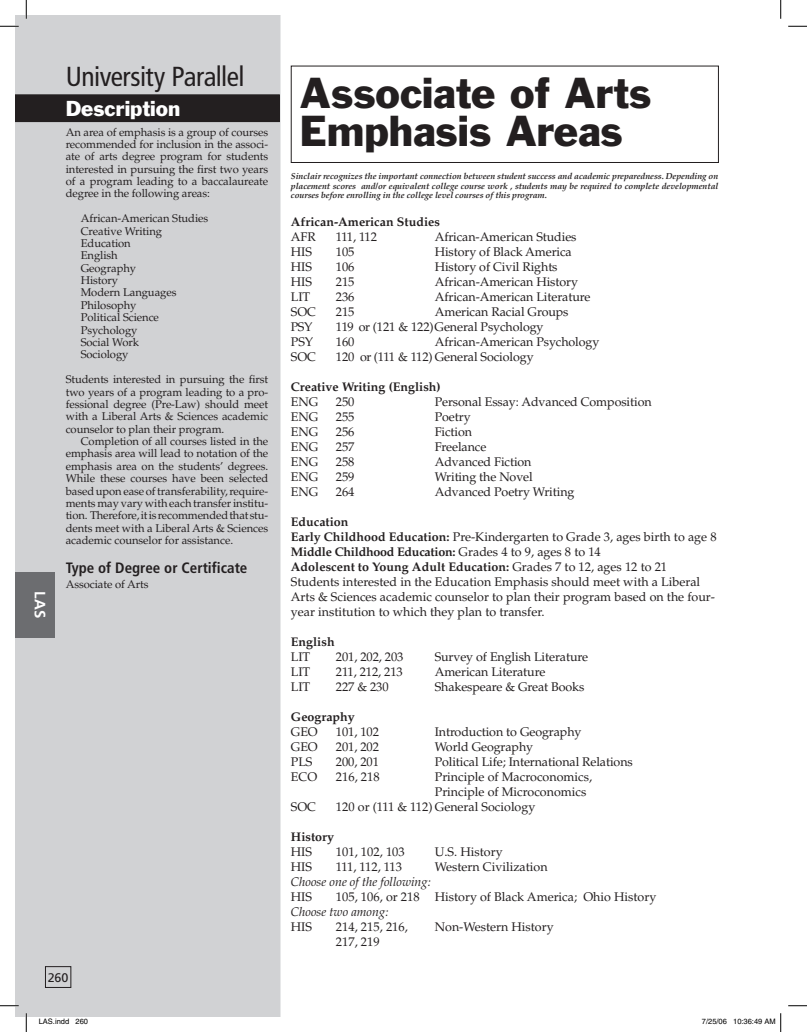
<style>
.page{position:relative;width:807px;height:1032px;background:#fff}
.page>*{position:absolute;margin:0;border:0;box-sizing:border-box;transform-origin:0 0}
.t1{font:40px/37.5px "Franklin Gothic";color:#231f20}
.t2{font:condensed 27.5px "Frutiger";letter-spacing:-.02em;color:#231f20}
.t3{font:20px "Franklin Gothic";color:#fff}
.t4{font:700 condensed 15px "Frutiger";color:#231f20}
.t5{font:700 15px "Frutiger";color:#fff}
.t6{font:12.5px/15px "Palatino";letter-spacing:-.01em;color:#231f20}
.t7{font:700 12.5px "Palatino";color:#231f20}
.t8{font:italic 12.5px "Palatino";color:#231f20}
.t9{font:12.5px "Palatino";letter-spacing:-.055em;color:#231f20}
.t10{font:12.5px "Frutiger";color:#231f20}
.t11{font:11.25px/12.4px "Palatino";letter-spacing:-.01em;color:#231f20;text-align:justify}
.t12{font:italic 700 8.75px/9.6px "Palatino";letter-spacing:-.01em;color:#231f20;text-align:justify}
.t13{font:7.5px "Helvetica";color:#000}
.s1{font-weight:700}
</style>
<div class="page">
<div style="left:15px;top:15px;width:265px;height:1001px;background:#d1d2d4"></div>
<div style="left:45px;top:966px;width:26px;height:21px;border:1px solid #231f20"></div>
<div style="left:15px;top:572px;width:39px;height:65px;background:#6c6d70"></div>
<div style="left:15px;top:94px;width:264px;height:28px;background:#231f20"></div>
<div style="left:291px;top:66px;width:427px;height:97px;border:1px solid #231f20"></div>
<svg style="left:0;top:25px;width:19px;height:2px"></svg>
<svg style="left:788px;top:25px;width:18px;height:2px"></svg>
<svg style="left:0;top:1004px;width:19px;height:2px"></svg>
<svg style="left:788px;top:1005px;width:18px;height:1px"></svg>
<svg style="left:25px;top:0;width:2px;height:19px"></svg>
<svg style="left:25px;top:1012px;width:2px;height:19px"></svg>
<svg style="left:780px;top:0;width:1px;height:19px"></svg>
<svg style="left:39px;top:1016px;width:30px;height:1px"></svg>
<svg style="left:780px;top:1013px;width:1px;height:18px"></svg>
<h2 class="t2" style="left:66px;top:61px;width:180px">University Parallel</h2>
<p class="t5" style="left:49px;top:591px;width:28px;rotate:90deg">LAS</p>
<h3 class="t3" style="left:66px;top:96px;width:116px">Description</h3>
<p class="t11" style="left:66px;top:126px;width:204px">An area of emphasis is a group of courses recommended for inclusion in the associ&shy;ate of arts degree program for students interested in pursuing the first two years of a program leading to a baccalaureate degree in the following areas:</p>
<p class="t11" style="left:81px;top:212px;width:129px;text-align:left">African-American Studies<br>Creative Writing<br>Education<br>English<br>Geography<br>History<br>Modern Languages<br>Philosophy<br>Political Science<br>Psychology<br>Social Work<br>Sociology</p>
<p class="t11" style="left:66px;top:373px;width:204px">Students interested in pursuing the first two years of a program leading to a pro&shy;fessional degree (Pre-Law) should meet with a Liberal Arts &amp; Sciences academic counselor to plan their program.</p>
<p class="t11" style="left:66px;top:435px;width:204px;text-indent:15px">Completion of all courses listed in the emphasis area will lead to notation of the emphasis area on the students’ degrees.<br>While these courses have been selected based upon ease of transferability, require&shy;ments may vary with each transfer institu&shy;tion. Therefore, it is recommended that stu&shy;dents meet with a Liberal Arts &amp; Sciences academic counselor for assistance.</p>
<p class="t4" style="left:66px;top:558px;width:183px">Type of Degree or Certificate</p>
<p class="t11" style="left:66px;top:578px;width:84px">Associate of Arts</p>
<p class="t10" style="left:48px;top:970px;width:22px">260</p>
<h1 class="t1" style="left:300px;top:74px;width:353px">Associate of Arts<br>Emphasis Areas</h1>
<p class="t12" style="left:291px;top:171px;width:429px">Sinclair recognizes the important connection between student success and academic preparedness. Depending on placement scores and/or equivalent college course work , students may be required to complete developmental courses before enrolling in the college level courses of this program.</p>
<p class="t7" style="left:291px;top:214px;width:150px">African-American Studies</p>
<p class="t6" style="left:291px;top:229px;width:26px">AFR</p>
<p class="t6" style="left:336px;top:229px;width:43px">111, 112</p>
<p class="t6" style="left:434px;top:229px;width:143px">African-American Studies</p>
<p class="t6" style="left:291px;top:244px;width:22px">HIS</p>
<p class="t6" style="left:336px;top:244px;width:20px">105</p>
<p class="t6" style="left:434px;top:244px;width:138px">History of Black America</p>
<p class="t6" style="left:291px;top:259px;width:22px">HIS</p>
<p class="t6" style="left:336px;top:259px;width:20px">106</p>
<p class="t6" style="left:434px;top:259px;width:124px">History of Civil Rights</p>
<p class="t6" style="left:291px;top:274px;width:22px">HIS</p>
<p class="t6" style="left:336px;top:274px;width:20px">215</p>
<p class="t6" style="left:434px;top:274px;width:145px">African-American History</p>
<p class="t6" style="left:291px;top:289px;width:21px">LIT</p>
<p class="t6" style="left:336px;top:289px;width:20px">236</p>
<p class="t6" style="left:434px;top:289px;width:157px">African-American Literature</p>
<p class="t6" style="left:291px;top:304px;width:27px">SOC</p>
<p class="t6" style="left:336px;top:304px;width:20px">215</p>
<p class="t6" style="left:434px;top:304px;width:135px">American Racial Groups</p>
<p class="t6" style="left:291px;top:319px;width:23px">PSY</p>
<p class="t6" style="left:336px;top:319px;width:209px">119 or (121 &amp; 122) General Psychology</p>
<p class="t6" style="left:291px;top:334px;width:24px">PSY</p>
<p class="t6" style="left:336px;top:334px;width:20px">160</p>
<p class="t6" style="left:434px;top:334px;width:166px">African-American Psychology</p>
<p class="t6" style="left:291px;top:349px;width:27px">SOC</p>
<p class="t6" style="left:336px;top:349px;width:199px">120 or (111 &amp; 112) General Sociology</p>
<p class="t7" style="left:291px;top:379px;width:151px">Creative Writing (English)</p>
<p class="t6" style="left:291px;top:394px;width:29px">ENG</p>
<p class="t6" style="left:336px;top:394px;width:20px">250</p>
<p class="t6" style="left:434px;top:394px;width:218px">Personal Essay: Advanced Composition</p>
<p class="t6" style="left:291px;top:409px;width:29px">ENG</p>
<p class="t6" style="left:336px;top:409px;width:20px">255</p>
<p class="t6" style="left:434px;top:409px;width:37px">Poetry</p>
<p class="t6" style="left:291px;top:424px;width:29px">ENG</p>
<p class="t6" style="left:336px;top:424px;width:20px">256</p>
<p class="t6" style="left:434px;top:424px;width:39px">Fiction</p>
<p class="t6" style="left:291px;top:439px;width:29px">ENG</p>
<p class="t6" style="left:336px;top:439px;width:20px">257</p>
<p class="t6" style="left:434px;top:439px;width:53px">Freelance</p>
<p class="t6" style="left:291px;top:454px;width:29px">ENG</p>
<p class="t6" style="left:336px;top:454px;width:20px">258</p>
<p class="t6" style="left:434px;top:454px;width:98px">Advanced Fiction</p>
<p class="t6" style="left:291px;top:469px;width:29px">ENG</p>
<p class="t6" style="left:336px;top:469px;width:20px">259</p>
<p class="t6" style="left:434px;top:469px;width:99px">Writing the Novel</p>
<p class="t6" style="left:291px;top:484px;width:29px">ENG</p>
<p class="t6" style="left:336px;top:484px;width:20px">264</p>
<p class="t6" style="left:434px;top:484px;width:141px">Advanced Poetry Writing</p>
<p class="t6" style="left:291px;top:514px;width:427px"><span class="s1">Education<br>Early Childhood Education:</span> Pre-Kindergarten to Grade 3, ages birth to age 8<br><span class="s1">Middle Childhood Education:</span> Grades 4 to 9, ages 8 to 14<br><span class="s1">Adolescent to Young Adult Education:</span> Grades 7 to 12, ages 12 to 21<br>Students interested in the Education Emphasis should meet with a Liberal Arts &amp; Sciences academic counselor to plan their program based on the four&shy;year institution to which they plan to transfer.</p>
<p class="t7" style="left:291px;top:634px;width:45px">English</p>
<p class="t6" style="left:291px;top:649px;width:21px">LIT</p>
<p class="t6" style="left:336px;top:649px;width:69px">201, 202, 203</p>
<p class="t6" style="left:434px;top:649px;width:155px">Survey of English Literature</p>
<p class="t6" style="left:291px;top:664px;width:21px">LIT</p>
<p class="t6" style="left:336px;top:664px;width:68px">211, 212, 213</p>
<p class="t6" style="left:434px;top:664px;width:112px">American Literature</p>
<p class="t6" style="left:291px;top:679px;width:21px">LIT</p>
<p class="t6" style="left:336px;top:679px;width:54px">227 &amp; 230</p>
<p class="t6" style="left:434px;top:679px;width:151px">Shakespeare &amp; Great Books</p>
<p class="t7" style="left:291px;top:709px;width:65px">Geography</p>
<p class="t6" style="left:291px;top:724px;width:28px">GEO</p>
<p class="t6" style="left:336px;top:724px;width:45px">101, 102</p>
<p class="t6" style="left:434px;top:724px;width:148px">Introduction to Geography</p>
<p class="t6" style="left:291px;top:739px;width:28px">GEO</p>
<p class="t6" style="left:336px;top:739px;width:45px">201, 202</p>
<p class="t6" style="left:434px;top:739px;width:100px">World Geography</p>
<p class="t6" style="left:291px;top:754px;width:23px">PLS</p>
<p class="t6" style="left:336px;top:754px;width:45px">200, 201</p>
<p class="t6" style="left:434px;top:754px;width:199px">Political Life; International Relations</p>
<p class="t6" style="left:291px;top:769px;width:28px">ECO</p>
<p class="t6" style="left:336px;top:769px;width:45px">216, 218</p>
<p class="t6" style="left:434px;top:769px;width:159px">Principle of Macroconomics,<br>Principle of Microconomics</p>
<p class="t6" style="left:291px;top:799px;width:27px">SOC</p>
<p class="t6" style="left:336px;top:799px;width:201px">120 or (111 &amp; 112) General Sociology</p>
<p class="t7" style="left:291px;top:829px;width:45px">History</p>
<p class="t6" style="left:291px;top:844px;width:23px">HIS</p>
<p class="t6" style="left:336px;top:844px;width:70px">101, 102, 103</p>
<p class="t6" style="left:434px;top:844px;width:69px">U.S. History</p>
<p class="t6" style="left:291px;top:859px;width:23px">HIS</p>
<p class="t9" style="left:336px;top:859px;width:68px">111, 112, 113</p>
<p class="t6" style="left:434px;top:859px;width:114px">Western Civilization</p>
<p class="t8" style="left:291px;top:874px;width:141px">Choose one of the following:</p>
<p class="t6" style="left:291px;top:889px;width:23px">HIS</p>
<p class="t6" style="left:336px;top:889px;width:322px">105, 106, or 218 History of Black America; Ohio History</p>
<p class="t8" style="left:291px;top:904px;width:99px">Choose two among:</p>
<p class="t6" style="left:291px;top:919px;width:23px">HIS</p>
<p class="t6" style="left:336px;top:919px;width:73px">214, 215, 216,</p>
<p class="t6" style="left:434px;top:919px;width:120px">Non-Western History</p>
<p class="t6" style="left:336px;top:934px;width:45px">217, 219</p>
<p class="t13" style="left:39px;top:1017px;width:51px">LAS.indd 260</p>
<p class="t13" style="left:701px;top:1017px;width:75px">7/25/06 10:36:49 AM</p>
</div>
